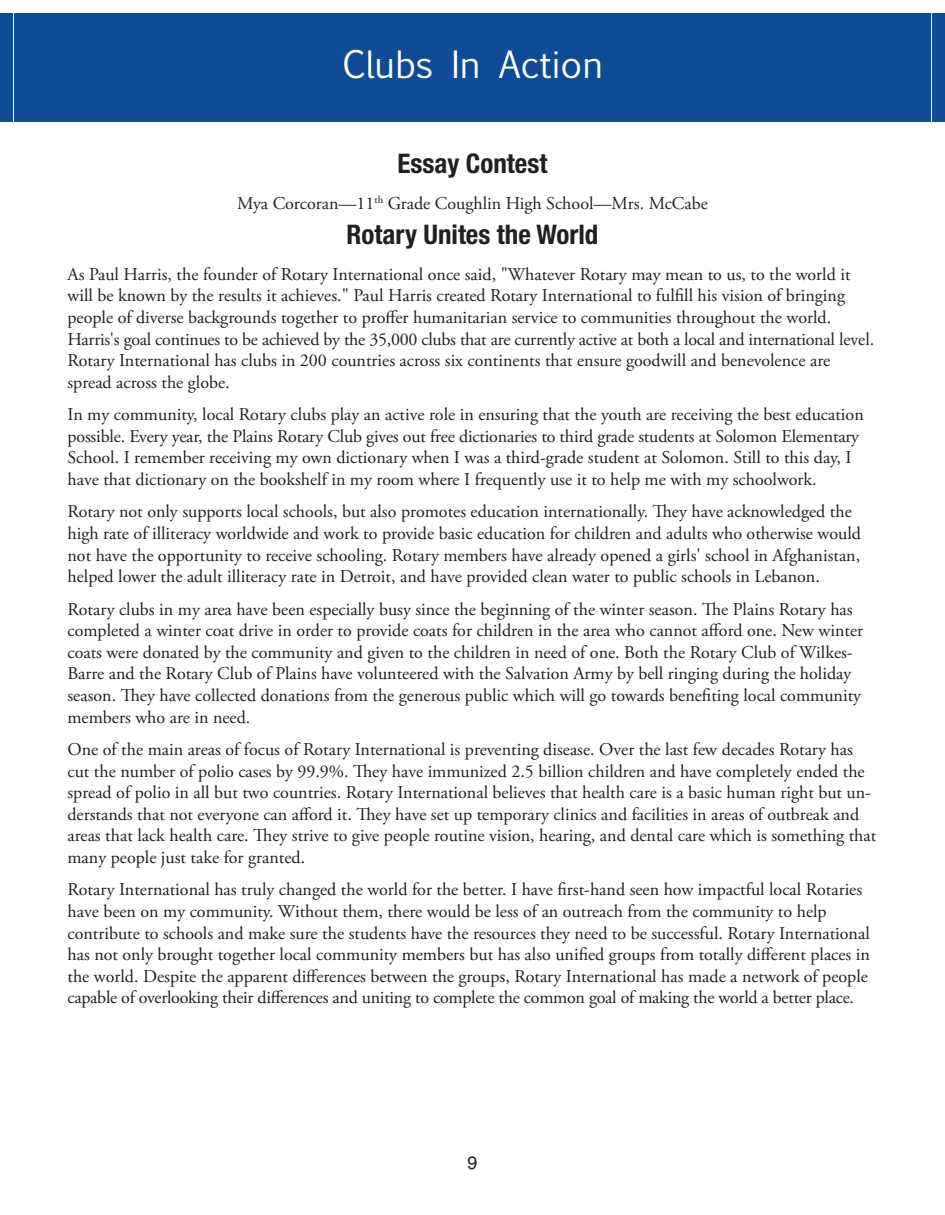
<style>
.page{position:relative;width:945px;height:1215px;background:#fff}
.page>*{position:absolute;margin:0;border:0;box-sizing:border-box;transform-origin:0 0}
.t1{font:36px "Euphemia UCAS";color:#fff}
.t2{font:700 condensed 27px "Helvetica Neue";color:#231f20}
.t3{font:18px/21.6px "Adobe Garamond Pro";color:#231f20}
.t4{font:18px "Helvetica";color:#231f20}
</style>
<div class="page">
<div style="left:932px;top:14px;width:13px;height:108px;background:#0f4c95"></div>
<div style="left:14px;top:14px;width:917px;height:108px;background:#0f4c95"></div>
<div style="left:0;top:14px;width:13px;height:108px;background:#0f4c95"></div>
<h1 class="t1" style="left:342px;top:44px;width:262px">Clubs In Action</h1>
<h2 class="t2" style="left:398px;top:148px;width:151px">Essay Contest</h2>
<p class="t3" style="left:237px;top:194px;width:472px">Mya Corcoran—11<sup>th</sup> Grade Coughlin High School—Mrs. McCabe</p>
<h2 class="t2" style="left:347px;top:218px;width:253px">Rotary Unites the World</h2>
<p class="t3" style="left:68px;top:265px;width:808px">As Paul Harris, the founder of Rotary International once said, "Whatever Rotary may mean to us, to the world it will be known by the results it achieves." Paul Harris created Rotary International to fulfill his vision of bringing people of diverse backgrounds together to proffer humanitarian service to communities throughout the world.<br>Harris's goal continues to be achieved by the 35,000 clubs that are currently active at both a local and international level.<br>Rotary International has clubs in 200 countries across six continents that ensure goodwill and benevolence are spread across the globe.</p>
<p class="t3" style="left:68px;top:405px;width:798px">In my community, local Rotary clubs play an active role in ensuring that the youth are receiving the best education possible. Every year, the Plains Rotary Club gives out free dictionaries to third grade students at Solomon Elementary School. I remember receiving my own dictionary when I was a third-grade student at Solomon. Still to this day, I have that dictionary on the bookshelf in my room where I frequently use it to help me with my schoolwork.</p>
<p class="t3" style="left:68px;top:503px;width:795px">Rotary not only supports local schools, but also promotes education internationally. They have acknowledged the high rate of illiteracy worldwide and work to provide basic education for children and adults who otherwise would not have the opportunity to receive schooling. Rotary members have already opened a girls' school in Afghanistan, helped lower the adult illiteracy rate in Detroit, and have provided clean water to public schools in Lebanon.</p>
<p class="t3" style="left:68px;top:600px;width:797px">Rotary clubs in my area have been especially busy since the beginning of the winter season. The Plains Rotary has completed a winter coat drive in order to provide coats for children in the area who cannot afford one. New winter coats were donated by the community and given to the children in need of one. Both the Rotary Club of Wilkes-Barre and the Rotary Club of Plains have volunteered with the Salvation Army by bell ringing during the holiday season. They have collected donations from the generous public which will go towards benefiting local community members who are in need.</p>
<p class="t3" style="left:68px;top:740px;width:810px">One of the main areas of focus of Rotary International is preventing disease. Over the last few decades Rotary has cut the number of polio cases by 99.9%. They have immunized 2.5 billion children and have completely ended the spread of polio in all but two countries. Rotary International believes that health care is a basic human right but un&shy;derstands that not everyone can afford it. They have set up temporary clinics and facilities in areas of outbreak and areas that lack health care. They strive to give people routine vision, hearing, and dental care which is something that many people just take for granted.</p>
<p class="t3" style="left:68px;top:881px;width:804px">Rotary International has truly changed the world for the better. I have first-hand seen how impactful local Rotaries have been on my community. Without them, there would be less of an outreach from the community to help contribute to schools and make sure the students have the resources they need to be successful. Rotary International has not only brought together local community members but has also unified groups from totally different places in the world. Despite the apparent differences between the groups, Rotary International has made a network of people capable of overlooking their differences and uniting to complete the common goal of making the world a better place.</p>
<p class="t4" style="left:467px;top:1156px;width:12px">9</p>
</div>
